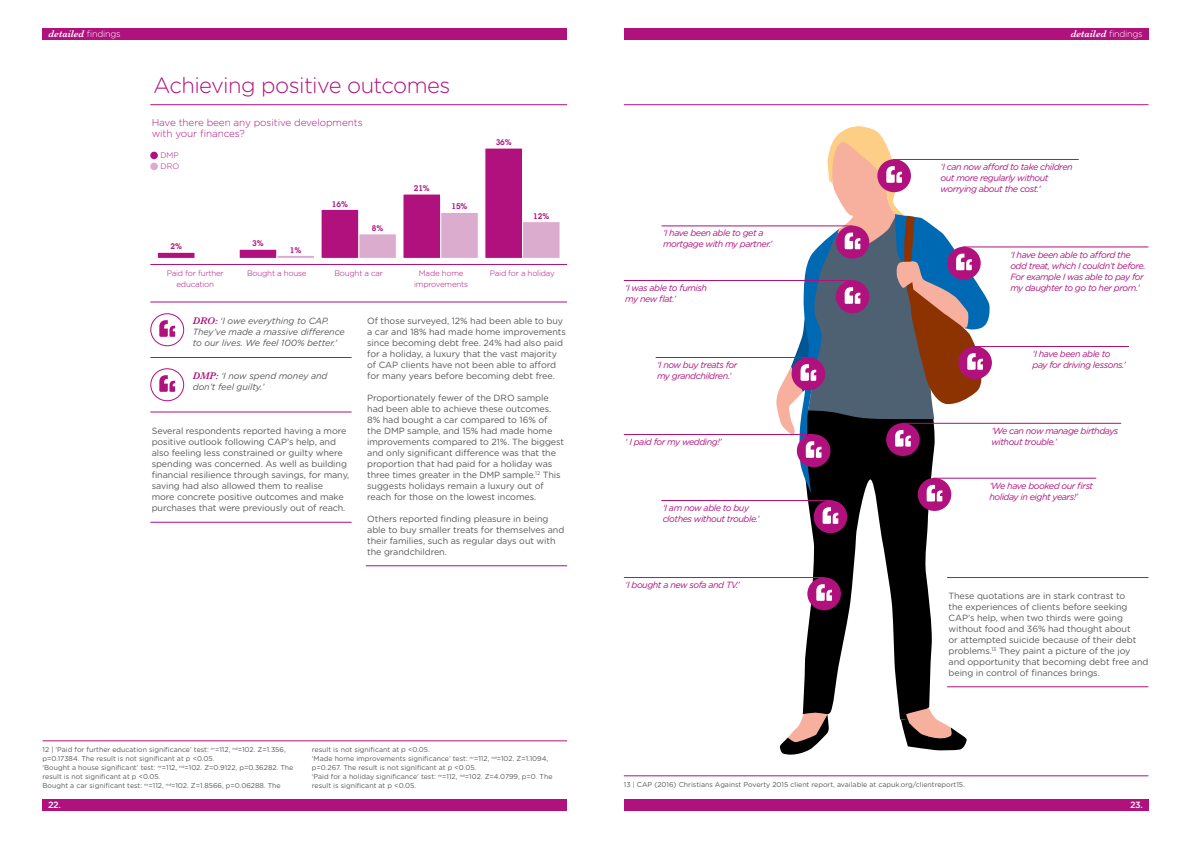
<style>
.page{position:relative;width:1191px;height:842px;background:#fff}
.page>*{position:absolute;margin:0;border:0;box-sizing:border-box;transform-origin:0 0}
.t1{font:300 22px "Gotham Rounded";letter-spacing:-.025em;color:#b0117d}
.t2{font:300 10px/11px "Gotham Rounded";letter-spacing:-.01em;color:#b0117d}
.t3{font:italic 600 10px "Baskerville";color:#fff}
.t4{font:9px/11px "Gotham Rounded";letter-spacing:-.01em;color:#575756}
.t5{font:italic 9px/11px "Gotham Rounded";letter-spacing:-.05em;color:#b0117d}
.t6{font:italic 9px/11px "Gotham Rounded";letter-spacing:-.01em;color:#575756}
.t7{font:500 9px "Gotham Rounded";color:#fff}
.t8{font:300 8px/11px "Gotham Rounded";letter-spacing:-.025em;color:#b0117d;text-align:center}
.t9{font:600 8px "Lubalin Graph Std";letter-spacing:-.01em;color:#b0117d}
.t10{font:7px/9px "Gotham Rounded";color:#575756}
.s1{font-family:"Gotham Rounded";font-weight:300;font-style:normal;font-size:9px}
.s2{font-family:"Baskerville";font-weight:600;font-size:10px;color:#b0117d}
</style>
<div class="page">
<div style="left:624px;top:799px;width:524px;height:11px;background:#b0117d"></div>
<div style="left:43px;top:799px;width:524px;height:11px;background:#b0117d"></div>
<div style="left:624px;top:28px;width:524px;height:11px;background:#b0117d"></div>
<div style="left:43px;top:28px;width:524px;height:11px;background:#b0117d"></div>
<hr style="left:624px;top:775px;width:524px;height:1px;background:#b0117d">
<hr style="left:43px;top:740px;width:524px;height:1px;background:#b0117d">
<svg style="left:803px;top:501px;width:129px;height:219px;fill:#000"></svg>
<svg style="left:779px;top:713px;width:50px;height:42px"></svg>
<svg style="left:901px;top:708px;width:65px;height:43px"></svg>
<hr style="left:150px;top:104px;width:417px;height:1px;background:#b0117d">
<hr style="left:624px;top:104px;width:524px;height:1px;background:#b0117d">
<hr style="left:150px;top:357px;width:201px;height:1px;background:#b0117d">
<hr style="left:947px;top:577px;width:201px;height:1px;background:#b0117d">
<hr style="left:150px;top:412px;width:201px;height:1px;background:#b0117d">
<div style="left:150px;top:313px;width:34px;height:33px;border:1px solid #b0117d;border-radius:50%"></div>
<svg style="left:159px;top:320px;width:16px;height:17px"></svg>
<div style="left:150px;top:368px;width:34px;height:33px;border:1px solid #b0117d;border-radius:50%"></div>
<svg style="left:159px;top:375px;width:16px;height:17px"></svg>
<svg style="left:277px;top:256px;width:37px;height:2px"></svg>
<div style="left:358px;top:234px;width:38px;height:25px;background:#dcaccf;border:1px solid #fff"></div>
<div style="left:440px;top:212px;width:38px;height:47px;background:#dcaccf;border:1px solid #fff"></div>
<div style="left:157px;top:252px;width:38px;height:7px;background:#b0117d;border:1px solid #fff"></div>
<div style="left:239px;top:249px;width:38px;height:10px;background:#b0117d;border:1px solid #fff"></div>
<div style="left:321px;top:209px;width:38px;height:50px;background:#b0117d;border:1px solid #fff"></div>
<div style="left:403px;top:194px;width:38px;height:65px;background:#b0117d;border:1px solid #fff"></div>
<div style="left:522px;top:221px;width:38px;height:38px;background:#dcaccf;border:1px solid #fff"></div>
<div style="left:484px;top:148px;width:39px;height:111px;background:#b0117d;border:1px solid #fff"></div>
<hr style="left:150px;top:264px;width:417px;height:1px;background:#b0117d">
<hr style="left:150px;top:302px;width:417px;height:1px;background:#b0117d">
<div style="left:150px;top:152px;width:8px;height:7px;background:#b0117d;border-radius:50%"></div>
<div style="left:150px;top:163px;width:8px;height:7px;background:#dcaccf;border-radius:50%"></div>
<hr style="left:150px;top:522px;width:201px;height:1px;background:#b0117d">
<hr style="left:366px;top:565px;width:201px;height:1px;background:#b0117d">
<hr style="left:947px;top:686px;width:201px;height:1px;background:#b0117d">
<div style="left:917px;top:478px;width:34px;height:33px;background:#b0117d;border-radius:50%"></div>
<svg style="left:958px;top:346px;width:34px;height:33px"></svg>
<svg style="left:776px;top:126px;width:214px;height:375px"></svg>
<div style="left:813px;top:500px;width:34px;height:33px;background:#b0117d;border-radius:50%"></div>
<svg style="left:822px;top:507px;width:16px;height:17px"></svg>
<div style="left:807px;top:577px;width:34px;height:33px;background:#b0117d;border-radius:50%"></div>
<svg style="left:816px;top:584px;width:16px;height:17px"></svg>
<hr style="left:661px;top:226px;width:191px;height:1px;background:#b0117d">
<hr style="left:962px;top:247px;width:186px;height:1px;background:#b0117d">
<hr style="left:933px;top:478px;width:163px;height:1px;background:#b0117d">
<hr style="left:901px;top:423px;width:220px;height:1px;background:#b0117d">
<hr style="left:974px;top:346px;width:155px;height:1px;background:#b0117d">
<hr style="left:893px;top:159px;width:185px;height:1px;background:#b0117d">
<hr style="left:624px;top:280px;width:228px;height:1px;background:#b0117d">
<hr style="left:655px;top:357px;width:153px;height:1px;background:#b0117d">
<hr style="left:624px;top:434px;width:189px;height:1px;background:#b0117d">
<hr style="left:661px;top:500px;width:169px;height:1px;background:#b0117d">
<hr style="left:624px;top:577px;width:200px;height:1px;background:#b0117d">
<p class="t3" style="left:49px;top:27px;width:73px">detailed <span class="s1">findings</span></p>
<p class="t3" style="left:1070px;top:27px;width:73px">detailed <span class="s1">findings</span></p>
<h1 class="t1" style="left:153px;top:71px;width:299px">Achieving positive outcomes</h1>
<p class="t2" style="left:152px;top:117px;width:212px">Have there been any positive developments with your finances?</p>
<p class="t8" style="left:161px;top:149px;width:20px;text-align:left">DMP<br>DRO</p>
<p class="t9" style="left:170px;top:241px;width:13px">2%</p>
<p class="t9" style="left:252px;top:238px;width:13px">3%</p>
<p class="t9" style="left:290px;top:244px;width:13px">1%</p>
<p class="t9" style="left:332px;top:198px;width:17px">16%</p>
<p class="t9" style="left:372px;top:223px;width:13px">8%</p>
<p class="t9" style="left:414px;top:183px;width:17px">21%</p>
<p class="t9" style="left:451px;top:201px;width:17px">15%</p>
<p class="t9" style="left:496px;top:137px;width:17px">36%</p>
<p class="t9" style="left:533px;top:211px;width:17px">12%</p>
<p class="t8" style="left:167px;top:267px;width:59px">Paid for further education</p>
<p class="t8" style="left:247px;top:267px;width:61px">Bought a house</p>
<p class="t8" style="left:334px;top:267px;width:50px">Bought a car</p>
<p class="t8" style="left:414px;top:267px;width:56px">Made home improvements</p>
<p class="t8" style="left:490px;top:267px;width:67px">Paid for a holiday</p>
<p class="t6" style="left:193px;top:315px;width:154px"><span class="s2">DRO:</span> ‘I owe everything to CAP.<br>They’ve made a massive difference to our lives. We feel 100% better.’</p>
<p class="t6" style="left:193px;top:370px;width:136px"><span class="s2">DMP:</span> ‘I now spend money and don’t feel guilty.’</p>
<p class="t4" style="left:152px;top:425px;width:199px">Several respondents reported having a more positive outlook following CAP’s help, and also feeling less constrained or guilty where spending was concerned. As well as building financial resilience through savings, for many, saving had also allowed them to realise<br>more concrete positive outcomes and make purchases that were previously out of reach.</p>
<p class="t4" style="left:367px;top:315px;width:200px">Of those surveyed, 12% had been able to buy a car and 18% had made home improvements since becoming debt free. 24% had also paid for a holiday, a luxury that the vast majority of CAP clients have not been able to afford for many years before becoming debt free.</p>
<p class="t4" style="left:367px;top:392px;width:198px">Proportionately fewer of the DRO sample had been able to achieve these outcomes.<br>8% had bought a car compared to 16% of<br>the DMP sample, and 15% had made home improvements compared to 21%. The biggest and only significant difference was that the proportion that had paid for a holiday was three times greater in the DMP sample.<sup>12</sup> This suggests holidays remain a luxury out of reach for those on the lowest incomes.</p>
<p class="t4" style="left:367px;top:513px;width:199px">Others reported finding pleasure in being able to buy smaller treats for themselves and their families, such as regular days out with the grandchildren.</p>
<p class="t10" style="left:43px;top:745px;width:252px">12 | ‘Paid for further education significance’ test: <sup>nr</sup>=112, <sup>nd</sup>=102. Z=1.356, p=0.17384. The result is not significant at p &lt;0.05.<br>‘Bought a house significant’ test: <sup>nr</sup>=112, <sup>nd</sup>=102. Z=0.9122, p=0.36282. The result is not significant at p &lt;0.05.<br>Bought a car significant test: <sup>nr</sup>=112, <sup>nd</sup>=102. Z=1.8566, p=0.06288. The</p>
<p class="t10" style="left:312px;top:745px;width:242px">result is not significant at p &lt;0.05.<br>‘Made home improvements significance’ test: <sup>nr</sup>=112, <sup>nd</sup>=102. Z=1.1094, p=0.267. The result is not significant at p &lt;0.05.<br>‘Paid for a holiday significance’ test: <sup>nr</sup>=112, <sup>nd</sup>=102. Z=4.0799, p=0. The result is significant at p &lt;0.05.</p>
<p class="t5" style="left:663px;top:227px;width:111px">‘I have been able to get a mortgage with my partner.’</p>
<p class="t5" style="left:940px;top:161px;width:134px">‘I can now afford to take children out more regularly without worrying about the cost.’</p>
<p class="t5" style="left:1010px;top:249px;width:137px">‘I have been able to afford the odd treat, which I couldn’t before.<br>For example I was able to pay for</p>
<p class="t5" style="left:625px;top:282px;width:83px">‘I was able to furnish</p>
<p class="t5" style="left:1010px;top:282px;width:131px">my daughter to go to her prom.’</p>
<p class="t5" style="left:625px;top:293px;width:52px">my new flat.’</p>
<p class="t5" style="left:657px;top:359px;width:82px">‘I now buy treats for my grandchildren.’</p>
<p class="t5" style="left:625px;top:436px;width:98px">‘ I paid for my wedding!’</p>
<p class="t5" style="left:662px;top:502px;width:98px">‘I am now able to buy clothes without trouble.’</p>
<p class="t5" style="left:625px;top:579px;width:116px">‘I bought a new sofa and TV.’</p>
<p class="t5" style="left:1032px;top:348px;width:95px">‘I have been able to pay for driving lessons.’</p>
<p class="t5" style="left:991px;top:425px;width:128px">‘We can now manage birthdays without trouble.’</p>
<p class="t5" style="left:989px;top:480px;width:105px">‘We have booked our first holiday in eight years!’</p>
<p class="t4" style="left:948px;top:590px;width:201px">These quotations are in stark contrast to<br>the experiences of clients before seeking CAP’s help, when two thirds were going without food and 36% had thought about<br>or attempted suicide because of their debt problems.<sup>13</sup> They paint a picture of the joy and opportunity that becoming debt free and being in control of finances brings.</p>
<p class="t10" style="left:624px;top:780px;width:342px">13 | CAP (2016) Christians Against Poverty 2015 client report, available at capuk.org/clientreport15.</p>
<p class="t7" style="left:48px;top:798px;width:14px">22.</p>
<p class="t7" style="left:1130px;top:798px;width:14px">23.</p>
</div>
